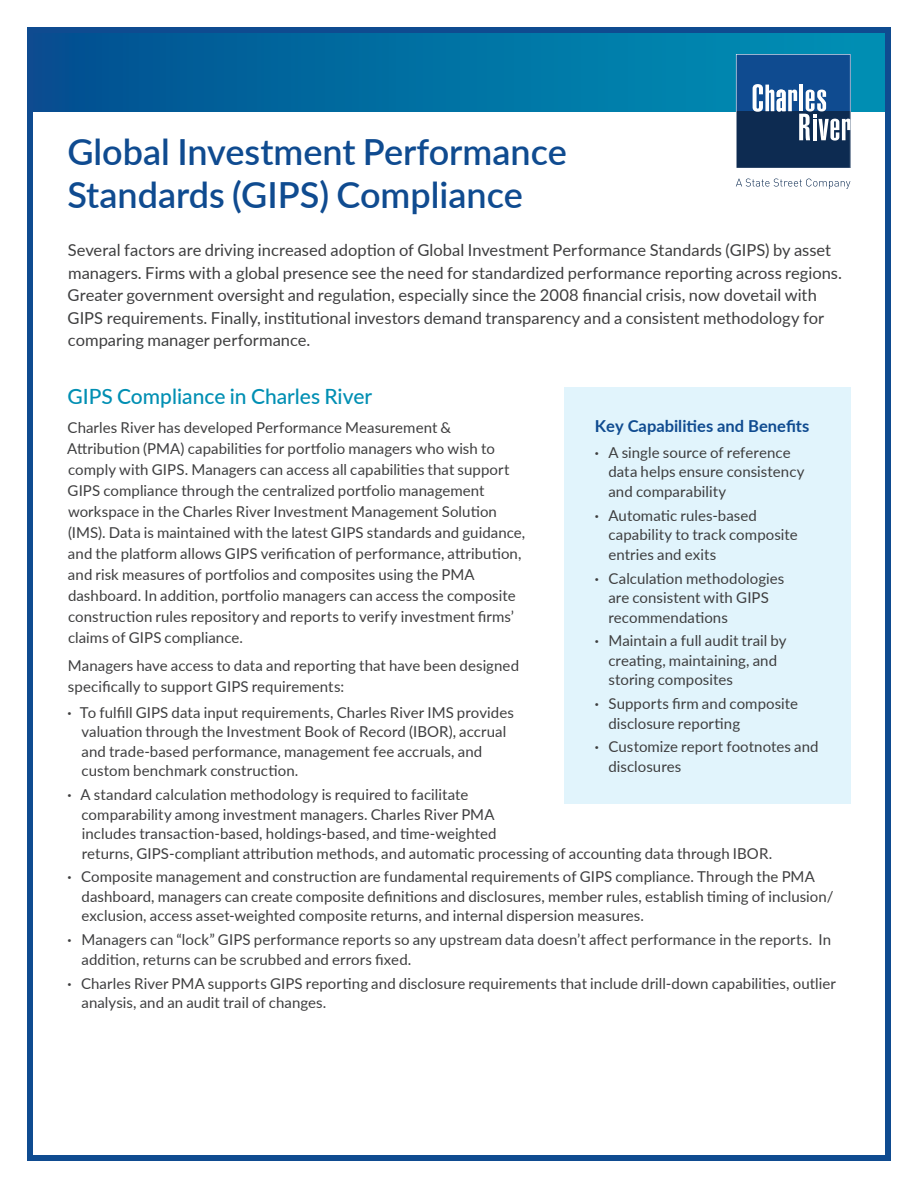
<style>
.page{position:relative;width:918px;height:1188px;background:#fff}
.page>*{position:absolute;margin:0;border:0;box-sizing:border-box;transform-origin:0 0}
.Headline{font:600 36px/43.2px "Lato";color:#0f4b90}
.Subheadline{font:500 21px "Lato";color:#008fb3}
.Intro_Copy{font:16.5px/22.5px "Lato";color:#3e3e3f}
.Side_Bar_Headline{font:700 16.5px "Lato";color:#0f4b90}
.Body_Copy{font:15px/19.5px "Lato";letter-spacing:.005em;color:#3e3e3f}
.s1{font-weight:700}
</style>
<div class="page">
<div style="left:28px;top:30px;width:860px;height:81px;background:linear-gradient(to right,#025091,#0093b6)"></div>
<div style="left:27px;top:27px;width:864px;height:1134px;border:6px solid #0f4b90"></div>
<svg style="left:736px;top:179px;width:114px;height:10px"></svg>
<svg style="left:736px;top:54px;width:114px;height:114px"></svg>
<div style="left:564px;top:387px;width:286px;height:417px;background:#e1f4fc"></div>
<p class="Headline" style="left:68px;top:128px;width:501px">Global Investment Performance<br>Standards (GIPS) Compliance</p>
<p class="Intro_Copy" style="left:67px;top:238px;width:776px">Several factors are driving increased adoption of Global Investment Performance Standards (GIPS) by asset managers. Firms with a global presence see the need for standardized performance reporting across regions.<br>Greater government oversight and regulation, especially since the 2008 financial crisis, now dovetail with GIPS requirements. Finally, institutional investors demand transparency and a consistent methodology for comparing manager performance.</p>
<p class="Subheadline" style="left:67px;top:381px;width:306px">GIPS Compliance in Charles River</p>
<p class="Body_Copy" style="left:67px;top:416px;width:460px;line-height:21px">Charles River has developed Performance Measurement &amp; Attribution (PMA) capabilities for portfolio managers who wish to comply with GIPS. Managers can access all capabilities that support GIPS compliance through the centralized portfolio management workspace in the Charles River Investment Management Solution (IMS). Data is maintained with the latest GIPS standards and guidance, and the platform allows GIPS verification of performance, attribution, and risk measures of portfolios and composites using the PMA dashboard. In addition, portfolio managers can access the composite construction rules repository and reports to verify investment firms’ claims of GIPS compliance.</p>
<p class="Body_Copy" style="left:68px;top:654px;width:453px;line-height:21px">Managers have access to data and reporting that have been designed specifically to support GIPS requirements:</p>
<p class="Body_Copy" style="left:81px;top:702px;width:434px;text-indent:-14px"><span class="s1">·</span> To fulfill GIPS data input requirements, Charles River IMS provides valuation through the Investment Book of Record (IBOR), accrual and trade-based performance, management fee accruals, and custom benchmark construction.</p>
<p class="Body_Copy" style="left:82px;top:784px;width:692px;text-indent:-14px"><span class="s1">·</span> A standard calculation methodology is required to facilitate<br>comparability among investment managers. Charles River PMA<br>includes transaction-based, holdings-based, and time-weighted<br>returns, GIPS-compliant attribution methods, and automatic processing of accounting data through IBOR.</p>
<p class="Body_Copy" style="left:82px;top:867px;width:754px;text-indent:-14px"><span class="s1">·</span> Composite management and construction are fundamental requirements of GIPS compliance. Through the PMA dashboard, managers can create composite definitions and disclosures, member rules, establish timing of inclusion/ exclusion, access asset-weighted composite returns, and internal dispersion measures.</p>
<p class="Body_Copy" style="left:81px;top:929px;width:751px;text-indent:-14px"><span class="s1">·</span> Managers can “lock” GIPS performance reports so any upstream data doesn’t affect performance in the reports. In addition, returns can be scrubbed and errors fixed.</p>
<p class="Body_Copy" style="left:81px;top:973px;width:756px;text-indent:-14px"><span class="s1">·</span> Charles River PMA supports GIPS reporting and disclosure requirements that include drill-down capabilities, outlier analysis, and an audit trail of changes.</p>
<p class="Side_Bar_Headline" style="left:595px;top:413px;width:216px">Key Capabilities and Benefits</p>
<p class="Body_Copy" style="left:608px;top:442px;width:198px;text-indent:-14px"><span class="s1">·</span> A single source of reference data helps ensure consistency and comparability</p>
<p class="Body_Copy" style="left:608px;top:505px;width:191px;text-indent:-14px"><span class="s1">·</span> Automatic rules-based capability to track composite entries and exits</p>
<p class="Body_Copy" style="left:608px;top:568px;width:178px;text-indent:-14px"><span class="s1">·</span> Calculation methodologies are consistent with GIPS recommendations</p>
<p class="Body_Copy" style="left:608px;top:630px;width:180px;text-indent:-14px"><span class="s1">·</span> Maintain a full audit trail by creating, maintaining, and storing composites</p>
<p class="Body_Copy" style="left:608px;top:693px;width:191px;text-indent:-14px"><span class="s1">·</span> Supports firm and composite disclosure reporting</p>
<p class="Body_Copy" style="left:608px;top:737px;width:212px;text-indent:-14px"><span class="s1">·</span> Customize report footnotes and disclosures</p>
</div>
